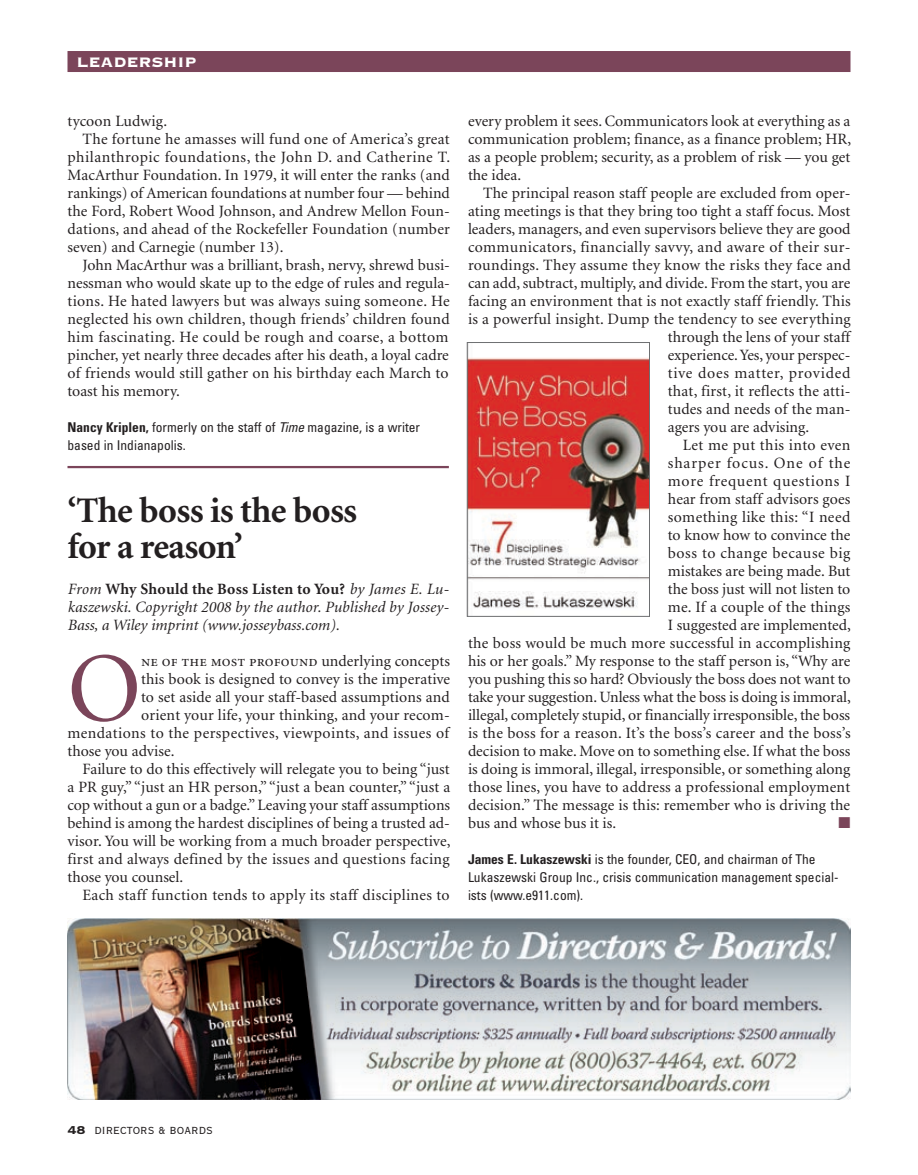
<style>
.page{position:relative;width:918px;height:1175px;background:#fff}
.page>*{position:absolute;margin:0;border:0;box-sizing:border-box;transform-origin:0 0}
.t1{font:98.85px "Minion";color:#7b455a}
.t2{font:700 36px/36px "Minion";letter-spacing:-.02em;color:#231f20}
.t3{font:18px "Copperplate Thirty Three BC";color:#fff}
.t4{font:15.75px/18px "Minion";letter-spacing:.005em;color:#231f20;text-align:justify}
.t5{font:15.75px "Minion";letter-spacing:.025em;color:#231f20}
.t6{font:italic 15.75px/18px "Minion";color:#231f20;text-align:justify}
.t7{font:15.75px "Minion";letter-spacing:.03em;color:#231f20}
.t8{font:15.75px "Minion Exp";letter-spacing:.005em;color:#231f20}
.t9{font:15.75px "Minion";letter-spacing:.045em;color:#231f20}
.t10{font:15.75px "Minion";letter-spacing:.05em;color:#231f20}
.t11{font:15.75px "Minion";letter-spacing:.035em;color:#231f20}
.t12{font:15.75px "Minion";letter-spacing:.055em;color:#231f20}
.t13{font:15.75px "Zapf Dingbats ITC";color:#7b455a}
.t14{font:condensed 13.5px/18px "Univers";color:#231f20}
.t15{font:13.5px "Copperplate Twenty Nine BC";color:#231f20}
.s1{font-weight:700}
.s2{font-style:italic}
.s3{font-weight:700;font-style:normal}
.s4{font-family:"Minion"}
.s5{font-family:"Copperplate Thirty Three BC";font-size:15px}
</style>
<div class="page">
<div style="left:68px;top:51px;width:782px;height:21px;background:#7b455a"></div>
<hr style="left:68px;top:466px;width:381px;height:2px;background:#7b455a">
<img style="left:469px;top:357px;width:179px;height:251px">
<div style="left:467px;top:342px;width:183px;height:274px;border:1px solid #6d6f71"></div>
<img style="left:68px;top:918px;width:782px;height:181px">
<p class="t3" style="left:76px;top:53px;width:122px">Leadership</p>
<p class="t4" style="left:68px;top:113px;width:101px">tycoon Ludwig.</p>
<p class="t4" style="left:82px;top:131px;width:369px">The fortune he amasses will fund one of America’s great</p>
<p class="t7" style="left:68px;top:149px;width:384px">philanthropic foundations, the John D. and Catherine T.</p>
<p class="t4" style="left:68px;top:167px;width:384px">MacArthur Foundation. In 1979, it will enter the ranks (and</p>
<p class="t4" style="left:68px;top:185px;width:384px">rankings) of American foundations at number four — behind</p>
<p class="t4" style="left:68px;top:203px;width:384px">the Ford, Robert Wood Johnson, and Andrew Mellon Foun-</p>
<p class="t4" style="left:68px;top:221px;width:384px">dations, and ahead of the Rockefeller Foundation (number</p>
<p class="t4" style="left:68px;top:239px;width:218px">seven) and Carnegie (number 13).</p>
<p class="t4" style="left:82px;top:257px;width:369px">John MacArthur was a brilliant, brash, nervy, shrewd busi-</p>
<p class="t4" style="left:68px;top:275px;width:384px">nessman who would skate up to the edge of rules and regula-</p>
<p class="t4" style="left:68px;top:293px;width:384px">tions. He hated lawyers but was always suing someone. He</p>
<p class="t4" style="left:68px;top:311px;width:384px">neglected his own children, though friends’ children found</p>
<p class="t5" style="left:68px;top:329px;width:383px">him fascinating. He could be rough and coarse, a bottom</p>
<p class="t4" style="left:68px;top:347px;width:383px">pincher, yet nearly three decades after his death, a loyal cadre</p>
<p class="t4" style="left:68px;top:365px;width:383px">of friends would still gather on his birthday each March to</p>
<p class="t4" style="left:68px;top:383px;width:114px">toast his memory.</p>
<p class="t14" style="left:68px;top:418px;width:354px"><span class="s1">Nancy Kriplen,</span> formerly on the staff of <span class="s2">Time</span> magazine, is a writer based in Indianapolis.</p>
<h2 class="t2" style="left:68px;top:493px;width:291px">‘The boss is the boss for a reason’</h2>
<p class="t6" style="left:68px;top:581px;width:383px">From <span class="s3">Why Should the Boss Listen to You?</span> by James E. Lu&shy;kaszewski. Copyright 2008 by the author. Published by Jossey-Bass, a Wiley imprint (www.josseybass.com).</p>
<h1 class="t1" style="left:68px;top:640px;width:75px">O</h1>
<p class="t8" style="left:141px;top:655px;width:310px">ne of the most profound <span class="s4">underlying concepts</span></p>
<p class="t4" style="left:141px;top:671px;width:311px">this book is designed to convey is the imperative</p>
<p class="t4" style="left:141px;top:689px;width:310px">to set aside all your staff-based assumptions and</p>
<p class="t4" style="left:141px;top:707px;width:310px">orient your life, your thinking, and your recom-</p>
<p class="t5" style="left:68px;top:725px;width:383px">mendations to the perspectives, viewpoints, and issues of</p>
<p class="t4" style="left:68px;top:743px;width:108px">those you advise.</p>
<p class="t4" style="left:82px;top:761px;width:369px">Failure to do this effectively will relegate you to being “just</p>
<p class="t4" style="left:68px;top:779px;width:384px">a PR guy,” “just an HR person,” “just a bean counter,” “just a</p>
<p class="t4" style="left:68px;top:797px;width:384px">cop without a gun or a badge.” Leaving your staff assumptions</p>
<p class="t4" style="left:68px;top:815px;width:384px">behind is among the hardest disciplines of being a trusted ad-</p>
<p class="t4" style="left:68px;top:833px;width:384px">visor. You will be working from a much broader perspective,</p>
<p class="t4" style="left:68px;top:851px;width:384px">first and always defined by the issues and questions facing</p>
<p class="t4" style="left:68px;top:869px;width:117px">those you counsel.</p>
<p class="t4" style="left:82px;top:887px;width:369px">Each staff function tends to apply its staff disciplines to</p>
<p class="t4" style="left:468px;top:113px;width:385px">every problem it sees. Communicators look at everything as a communication problem; finance, as a finance problem; HR, as a people problem; security, as a problem of risk — you get the idea.</p>
<p class="t4" style="left:483px;top:185px;width:369px">The principal reason staff people are excluded from oper-</p>
<p class="t4" style="left:468px;top:203px;width:384px">ating meetings is that they bring too tight a staff focus. Most</p>
<p class="t4" style="left:468px;top:221px;width:384px">leaders, managers, and even supervisors believe they are good</p>
<p class="t5" style="left:468px;top:239px;width:384px">communicators, financially savvy, and aware of their sur-</p>
<p class="t4" style="left:468px;top:257px;width:384px">roundings. They assume they know the risks they face and</p>
<p class="t4" style="left:468px;top:275px;width:384px">can add, subtract, multiply, and divide. From the start, you are</p>
<p class="t4" style="left:468px;top:293px;width:384px">facing an environment that is not exactly staff friendly. This</p>
<p class="t4" style="left:468px;top:311px;width:384px">is a powerful insight. Dump the tendency to see everything</p>
<p class="t4" style="left:668px;top:329px;width:184px">through the lens of your staff</p>
<p class="t4" style="left:668px;top:347px;width:184px">experience. Yes, your perspec-</p>
<p class="t9" style="left:668px;top:365px;width:184px">tive does matter, provided</p>
<p class="t4" style="left:668px;top:383px;width:184px">that, first, it reflects the atti-</p>
<p class="t4" style="left:668px;top:401px;width:184px">tudes and needs of the man-</p>
<p class="t4" style="left:668px;top:419px;width:143px">agers you are advising.</p>
<p class="t5" style="left:683px;top:437px;width:169px">Let me put this into even</p>
<p class="t12" style="left:668px;top:455px;width:184px">sharper focus. One of the</p>
<p class="t10" style="left:668px;top:473px;width:184px">more frequent questions I</p>
<p class="t4" style="left:668px;top:491px;width:184px">hear from staff advisors goes</p>
<p class="t5" style="left:668px;top:509px;width:184px">something like this: “I need</p>
<p class="t4" style="left:668px;top:527px;width:184px">to know how to convince the</p>
<p class="t11" style="left:668px;top:545px;width:184px">boss to change because big</p>
<p class="t4" style="left:668px;top:563px;width:184px">mistakes are being made. But</p>
<p class="t4" style="left:668px;top:581px;width:184px">the boss just will not listen to</p>
<p class="t4" style="left:668px;top:599px;width:184px">me. If a couple of the things</p>
<p class="t4" style="left:668px;top:617px;width:185px">I suggested are implemented,</p>
<p class="t4" style="left:468px;top:635px;width:384px">the boss would be much more successful in accomplishing</p>
<p class="t4" style="left:468px;top:653px;width:384px">his or her goals.” My response to the staff person is, “Why are</p>
<p class="t4" style="left:468px;top:671px;width:384px">you pushing this so hard? Obviously the boss does not want to</p>
<p class="t4" style="left:468px;top:689px;width:384px">take your suggestion. Unless what the boss is doing is immoral,</p>
<p class="t4" style="left:468px;top:707px;width:384px">illegal, completely stupid, or financially irresponsible, the boss</p>
<p class="t4" style="left:468px;top:725px;width:384px">is the boss for a reason. It’s the boss’s career and the boss’s</p>
<p class="t4" style="left:468px;top:743px;width:384px">decision to make. Move on to something else. If what the boss</p>
<p class="t4" style="left:468px;top:761px;width:384px">is doing is immoral, illegal, irresponsible, or something along</p>
<p class="t4" style="left:468px;top:779px;width:384px">those lines, you have to address a professional employment</p>
<p class="t4" style="left:468px;top:797px;width:384px">decision.” The message is this: remember who is driving the</p>
<p class="t4" style="left:468px;top:815px;width:150px">bus and whose bus it is.</p>
<p class="t13" style="left:839px;top:815px;width:13px">■</p>
<p class="t14" style="left:468px;top:850px;width:372px"><span class="s1">James E. Lukaszewski</span> is the founder, CEO, and chairman of The<br>Lukaszewski Group Inc., crisis communication management special&shy;ists (www.e911.com).</p>
<p class="t15" style="left:68px;top:1124px;width:147px"><span class="s5">48</span> directors &amp; boards</p>
</div>
